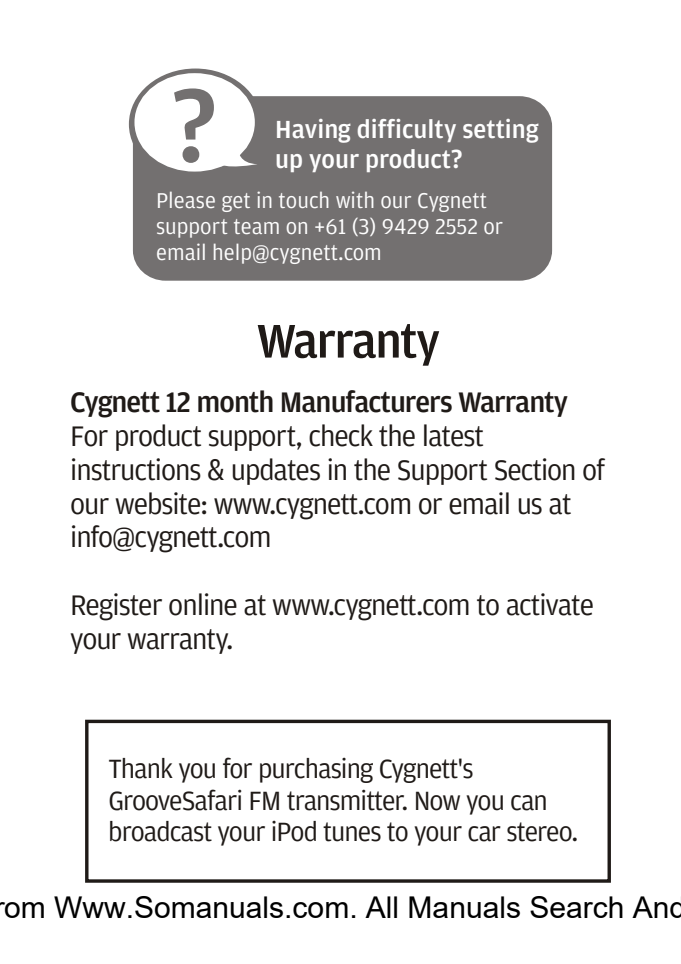
<style>
.page{position:relative;width:681px;height:964px;background:#fff}
.page>*{position:absolute;margin:0;border:0;box-sizing:border-box;transform-origin:0 0}
.t1{font:500 104.4px "Amplitude";color:#737070}
.t2{font:500 50px "Amplitude";letter-spacing:-.035em;color:#1f1a17}
.t3{font:30px/34px "Amplitude";letter-spacing:-.035em;color:#1f1a17}
.t4{font:30px "Arial";color:#000}
.t5{font:500 30px "Amplitude";letter-spacing:-.035em;color:#1f1a17}
.t6{font:28px/31.6px "Amplitude";letter-spacing:-.035em;color:#1f1a17}
.t7{font:500 26.4px/29.6px "Amplitude";color:#fff}
.t8{font:22.8px/25.6px "Amplitude";color:#fff}
</style>
<div class="page">
<div style="left:85px;top:720px;width:525px;height:163px;border:3px solid #1f1a17"></div>
<div style="left:129px;top:69px;width:133px;height:111px;background:#737070;border-radius:50%"></div>
<div style="left:133px;top:96px;width:419px;height:185px;background:#737070;border-radius:31px"></div>
<div style="left:134px;top:73px;width:121px;height:99px;background:#fff;border:34px solid #fff;border-radius:50%"></div>
<svg style="left:211px;top:151px;width:46px;height:19px"></svg>
<h1 class="t1" style="left:172px;top:78px;width:48px">?</h1>
<p class="t7" style="left:275px;top:115px;width:265px">Having difficulty setting up your product?</p>
<p class="t8" style="left:156px;top:189px;width:348px">Please get in touch with our Cygnett support team on +61 (3) 9429 2552 or email help@cygnett.com</p>
<h2 class="t2" style="left:256px;top:317px;width:185px">Warranty</h2>
<p class="t5" style="left:70px;top:388px;width:499px">Cygnett 12 month Manufacturers Warranty</p>
<p class="t3" style="left:70px;top:420px;width:536px">For product support, check the latest instructions &amp; updates in the Support Section of our website: www.cygnett.com or email us at info@cygnett.com</p>
<p class="t3" style="left:70px;top:589px;width:525px">Register online at www.cygnett.com to activate your warranty.</p>
<p class="t6" style="left:108px;top:754px;width:471px">Thank you for purchasing Cygnett's<br>GrooveSafari FM transmitter. Now you can broadcast your iPod tunes to your car stereo.</p>
<p class="t4" style="left:-6px;top:890px;width:693px">rom Www.Somanuals.com. All Manuals Search And</p>
</div>
